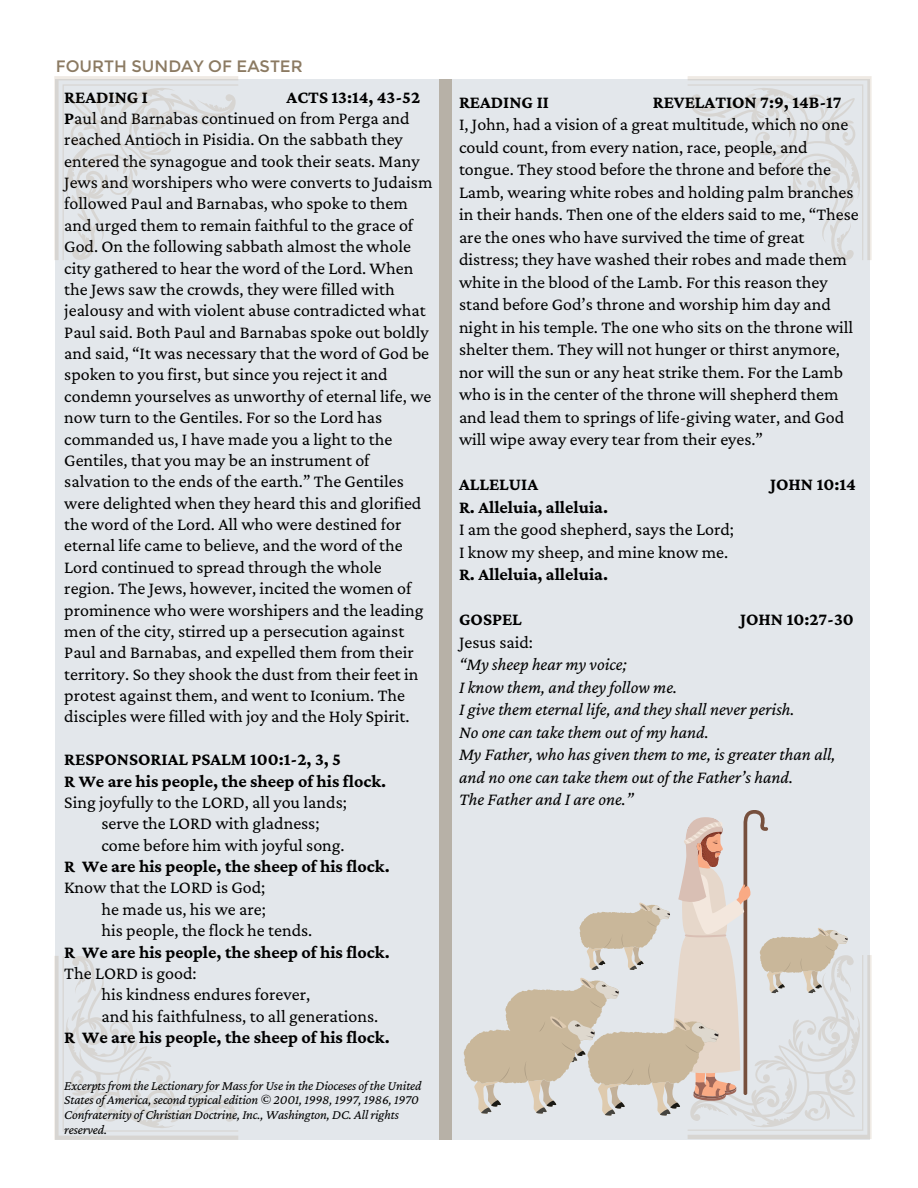
<style>
.page{position:relative;width:918px;height:1188px;background:#fff}
.page>*{position:absolute;margin:0;border:0;box-sizing:border-box;transform-origin:0 0}
.t1{font:18px/21.3px "Crimson Pro";color:#000}
.t2{font:700 18px "Crimson Pro";color:#000}
.t3{font:italic 18px "Crimson Pro";color:#000}
.t4{font:16.5px "Montserrat";color:#8b7a62}
.t5{font:italic 13.5px/14.7px "Crimson Pro";letter-spacing:-.01em;color:#000}
.s1{font-weight:700}
</style>
<div class="page">
<div style="left:56px;top:79px;width:814px;height:1061px;background:#e3e7eb"></div>
<svg style="left:54px;top:956px;width:184px;height:184px"></svg>
<div style="left:440px;top:79px;width:12px;height:1061px;background:#b7b1a7"></div>
<svg style="left:688px;top:76px;width:184px;height:184px"></svg>
<svg style="left:54px;top:76px;width:184px;height:184px"></svg>
<svg style="left:464px;top:810px;width:408px;height:329px"></svg>
<p class="t4" style="left:56px;top:56px;width:249px">FOURTH SUNDAY OF EASTER</p>
<p class="t2" style="left:64px;top:86px;width:85px">READING I</p>
<p class="t2" style="left:287px;top:86px;width:135px">ACTS 13:14, 43-52</p>
<p class="t1" style="left:64px;top:107px;width:370px"><span class="s1">P</span>aul and Barnabas continued on from Perga and reached Antioch in Pisidia. On the sabbath they entered the synagogue and took their seats. Many Jews and worshipers who were converts to Judaism</p>
<p class="t1" style="left:64px;top:193px;width:369px">followed Paul and Barnabas, who spoke to them and urged them to remain faithful to the grace of God. On the following sabbath almost the whole city gathered to hear the word of the Lord. When the Jews saw the crowds, they were filled with jealousy and with violent abuse contradicted what Paul said. Both Paul and Barnabas spoke out boldly and said, “It was necessary that the word of God be spoken to you first, but since you reject it and condemn yourselves as unworthy of eternal life, we now turn to the Gentiles. For so the Lord has commanded us, I have made you a light to the Gentiles, that you may be an instrument of salvation to the ends of the earth.” The Gentiles were delighted when they heard this and glorified the word of the Lord. All who were destined for eternal life came to believe, and the word of the Lord continued to spread through the whole region. The Jews, however, incited the women of prominence who were worshipers and the leading men of the city, stirred up a persecution against Paul and Barnabas, and expelled them from their territory. So they shook the dust from their feet in protest against them, and went to Iconium. The disciples were filled with joy and the Holy Spirit.</p>
<p class="t2" style="left:64px;top:749px;width:278px">RESPONSORIAL PSALM 100:1-2, 3, 5</p>
<p class="t2" style="left:64px;top:770px;width:323px">R We are his people, the sheep of his flock.</p>
<p class="t1" style="left:64px;top:791px;width:284px">Sing joyfully to the LORD, all you lands;</p>
<p class="t1" style="left:101px;top:813px;width:220px">serve the LORD with gladness;</p>
<p class="t1" style="left:101px;top:834px;width:245px">come before him with joyful song.</p>
<p class="t2" style="left:64px;top:856px;width:327px">R We are his people, the sheep of his flock.</p>
<p class="t1" style="left:64px;top:877px;width:203px">Know that the LORD is God;</p>
<p class="t1" style="left:101px;top:898px;width:166px">he made us, his we are;</p>
<p class="t1" style="left:101px;top:919px;width:212px">his people, the flock he tends.</p>
<p class="t2" style="left:64px;top:941px;width:327px">R We are his people, the sheep of his flock.</p>
<p class="t1" style="left:64px;top:962px;width:134px">The LORD is good:</p>
<p class="t1" style="left:101px;top:984px;width:210px">his kindness endures forever,</p>
<p class="t1" style="left:101px;top:1005px;width:278px">and his faithfulness, to all generations.</p>
<p class="t2" style="left:64px;top:1027px;width:327px">R We are his people, the sheep of his flock.</p>
<p class="t5" style="left:64px;top:1078px;width:359px">Excerpts from the Lectionary for Mass for Use in the Dioceses of the United States of America, second typical edition © 2001, 1998, 1997, 1986, 1970<br>Confraternity of Christian Doctrine, Inc., Washington, DC. All rights reserved.</p>
<p class="t2" style="left:459px;top:92px;width:91px">READING II</p>
<p class="t2" style="left:653px;top:92px;width:190px">REVELATION 7:9, 14B-17</p>
<p class="t1" style="left:459px;top:113px;width:401px;line-height:22.5px">I, John, had a vision of a great multitude, which no one could count, from every nation, race, people, and tongue. They stood before the throne and before the Lamb, wearing white robes and holding palm branches in their hands. Then one of the elders said to me, “These are the ones who have survived the time of great distress; they have washed their robes and made them white in the blood of the Lamb. For this reason they stand before God’s throne and worship him day and night in his temple. The one who sits on the throne will shelter them. They will not hunger or thirst anymore, nor will the sun or any heat strike them. For the Lamb who is in the center of the throne will shepherd them and lead them to springs of life-giving water, and God will wipe away every tear from their eyes.”</p>
<p class="t2" style="left:459px;top:474px;width:81px">ALLELUIA</p>
<p class="t2" style="left:770px;top:474px;width:87px">JOHN 10:14</p>
<p class="t2" style="left:459px;top:497px;width:151px">R. Alleluia, alleluia.</p>
<p class="t1" style="left:459px;top:518px;width:277px">I am the good shepherd, says the Lord;</p>
<p class="t1" style="left:459px;top:541px;width:271px">I know my sheep, and mine know me.</p>
<p class="t2" style="left:459px;top:564px;width:151px">R. Alleluia, alleluia.</p>
<p class="t2" style="left:459px;top:609px;width:64px">GOSPEL</p>
<p class="t2" style="left:740px;top:609px;width:115px">JOHN 10:27-30</p>
<p class="t1" style="left:459px;top:631px;width:75px">Jesus said:</p>
<p class="t3" style="left:459px;top:654px;width:169px">“My sheep hear my voice;</p>
<p class="t3" style="left:459px;top:677px;width:220px">I know them, and they follow me.</p>
<p class="t3" style="left:459px;top:699px;width:337px">I give them eternal life, and they shall never perish.</p>
<p class="t3" style="left:459px;top:722px;width:251px">No one can take them out of my hand.</p>
<p class="t3" style="left:459px;top:744px;width:378px">My Father, who has given them to me, is greater than all,</p>
<p class="t3" style="left:459px;top:767px;width:336px">and no one can take them out of the Father’s hand.</p>
<p class="t3" style="left:459px;top:789px;width:176px">The Father and I are one.”</p>
</div>
